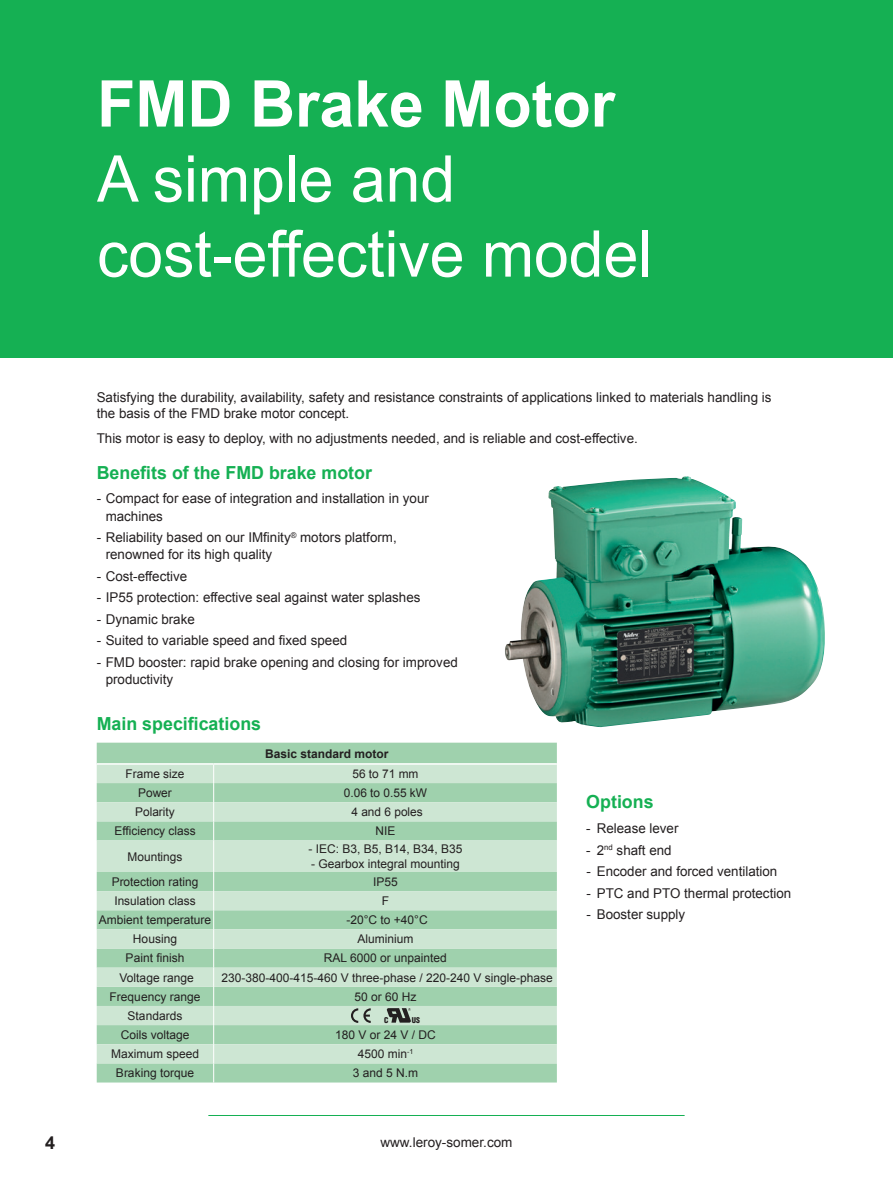
<style>
.page{position:relative;width:893px;height:1191px;background:#fff}
.page>*{position:absolute;margin:0;border:0;box-sizing:border-box;transform-origin:0 0}
.t1{font:64.5px/75px "Arial";color:#fff}
.t2{font:700 64.5px "Arial";color:#fff}
.t3{font:700 18px "Arial";color:#15b053}
.t4{font:700 18px "Arial";color:#231f20}
.t5{font:13.5px/17.2px "Arial";color:#231f20}
.t6{font:12px "Arial";color:#231f20}
.t7{font:700 12px "Arial";color:#231f20}
.t8{font:900 condensed 7.8px "Helvetica";color:#231f20}
</style>
<div class="page">
<hr style="left:208px;top:1115px;width:477px;height:1px;background:#15b053">
<div style="left:0;top:0;width:893px;height:357px;background:#15b053"></div>
<img style="left:505px;top:476px;width:320px;height:251px">
<div style="left:97px;top:742px;width:460px;height:340px;background:#9fd1ad"></div>
<svg style="left:97px;top:764px;width:460px;height:299px;background:#b9dcc2"></svg>
<svg style="left:213px;top:764px;width:1px;height:76px"></svg>
<hr style="left:213px;top:840px;width:1px;height:32px;background:#fff">
<svg style="left:213px;top:872px;width:1px;height:210px"></svg>
<hr style="left:97px;top:763px;width:117px;height:1px;background:#fff">
<hr style="left:214px;top:763px;width:343px;height:1px;background:#fff">
<svg style="left:351px;top:1008px;width:20px;height:15px"></svg>
<svg style="left:387px;top:1008px;width:24px;height:14px"></svg>
<h1 class="t2" style="left:97px;top:61px;width:519px">FMD Brake Motor</h1>
<h1 class="t1" style="left:97px;top:142px;width:557px">A simple and cost-effective model</h1>
<p class="t5" style="left:97px;top:389px;width:676px;line-height:16.2px">Satisfying the durability, availability, safety and resistance constraints of applications linked to materials handling is the basis of the FMD brake motor concept.</p>
<p class="t5" style="left:97px;top:430px;width:543px">This motor is easy to deploy, with no adjustments needed, and is reliable and cost-effective.</p>
<h2 class="t3" style="left:97px;top:460px;width:277px">Benefits of the FMD brake motor</h2>
<p class="t5" style="left:106px;top:490px;width:325px;text-indent:-9px">- Compact for ease of integration and installation in your machines</p>
<p class="t5" style="left:106px;top:529px;width:292px;text-indent:-9px">- Reliability based on our IMfinity<sup>®</sup> motors platform, renowned for its high quality</p>
<p class="t5" style="left:97px;top:567px;width:92px">- Cost-effective</p>
<p class="t5" style="left:97px;top:589px;width:325px">- IP55 protection: effective seal against water splashes</p>
<p class="t5" style="left:97px;top:610px;width:100px">- Dynamic brake</p>
<p class="t5" style="left:97px;top:632px;width:252px">- Suited to variable speed and fixed speed</p>
<p class="t5" style="left:106px;top:654px;width:354px;text-indent:-9px">- FMD booster: rapid brake opening and closing for improved productivity</p>
<h2 class="t3" style="left:97px;top:711px;width:166px">Main specifications</h2>
<p class="t7" style="left:265px;top:745px;width:125px">Basic standard motor</p>
<p class="t6" style="left:126px;top:766px;width:60px">Frame size</p>
<p class="t6" style="left:352px;top:766px;width:68px">56 to 71 mm</p>
<p class="t6" style="left:138px;top:785px;width:35px">Power</p>
<p class="t6" style="left:344px;top:785px;width:85px">0.06 to 0.55 kW</p>
<p class="t6" style="left:135px;top:804px;width:41px">Polarity</p>
<p class="t6" style="left:351px;top:804px;width:73px">4 and 6 poles</p>
<p class="t6" style="left:114px;top:823px;width:83px">Efficiency class</p>
<p class="t6" style="left:376px;top:823px;width:21px">NIE</p>
<p class="t6" style="left:128px;top:848px;width:56px">Mountings</p>
<h2 class="t3" style="left:586px;top:789px;width:69px">Options</h2>
<p class="t5" style="left:586px;top:820px;width:94px">- Release lever</p>
<p class="t5" style="left:586px;top:841px;width:87px">- 2<sup>nd</sup> shaft end</p>
<p class="t5" style="left:586px;top:863px;width:193px">- Encoder and forced ventilation</p>
<p class="t5" style="left:586px;top:884px;width:206px">- PTC and PTO thermal protection</p>
<p class="t5" style="left:586px;top:906px;width:100px">- Booster supply</p>
<p class="t6" style="left:308px;top:841px;width:156px">- IEC: B3, B5, B14, B34, B35</p>
<p class="t6" style="left:311px;top:856px;width:150px">- Gearbox integral mounting</p>
<p class="t6" style="left:112px;top:874px;width:88px">Protection rating</p>
<p class="t6" style="left:373px;top:874px;width:26px">IP55</p>
<p class="t6" style="left:114px;top:893px;width:83px">Insulation class</p>
<p class="t6" style="left:382px;top:893px;width:9px">F</p>
<p class="t6" style="left:99px;top:912px;width:114px">Ambient temperature</p>
<p class="t6" style="left:346px;top:912px;width:83px">-20°C to +40°C</p>
<p class="t6" style="left:133px;top:931px;width:46px">Housing</p>
<p class="t6" style="left:357px;top:931px;width:58px">Aluminium</p>
<p class="t6" style="left:126px;top:950px;width:60px">Paint finish</p>
<p class="t6" style="left:324px;top:950px;width:124px">RAL 6000 or unpainted</p>
<p class="t6" style="left:120px;top:969px;width:76px">Voltage range</p>
<p class="t6" style="left:221px;top:969px;width:333px">230-380-400-415-460 V three-phase / 220-240 V single-phase</p>
<p class="t6" style="left:110px;top:988px;width:92px">Frequency range</p>
<p class="t6" style="left:354px;top:988px;width:64px">50 or 60 Hz</p>
<p class="t6" style="left:128px;top:1007px;width:56px">Standards</p>
<p class="t8" style="left:384px;top:1015px;width:6px">C</p>
<p class="t8" style="left:412px;top:1015px;width:10px">US</p>
<p class="t6" style="left:121px;top:1027px;width:70px">Coils voltage</p>
<p class="t6" style="left:335px;top:1027px;width:102px">180 V or 24 V / DC</p>
<p class="t6" style="left:111px;top:1046px;width:90px">Maximum speed</p>
<p class="t6" style="left:358px;top:1046px;width:57px">4500 min<sup>-1</sup></p>
<p class="t6" style="left:116px;top:1065px;width:80px">Braking torque</p>
<p class="t6" style="left:353px;top:1065px;width:67px">3 and 5 N.m</p>
<h2 class="t4" style="left:45px;top:1130px;width:12px">4</h2>
<p class="t5" style="left:380px;top:1134px;width:134px">www.leroy-somer.com</p>
</div>
